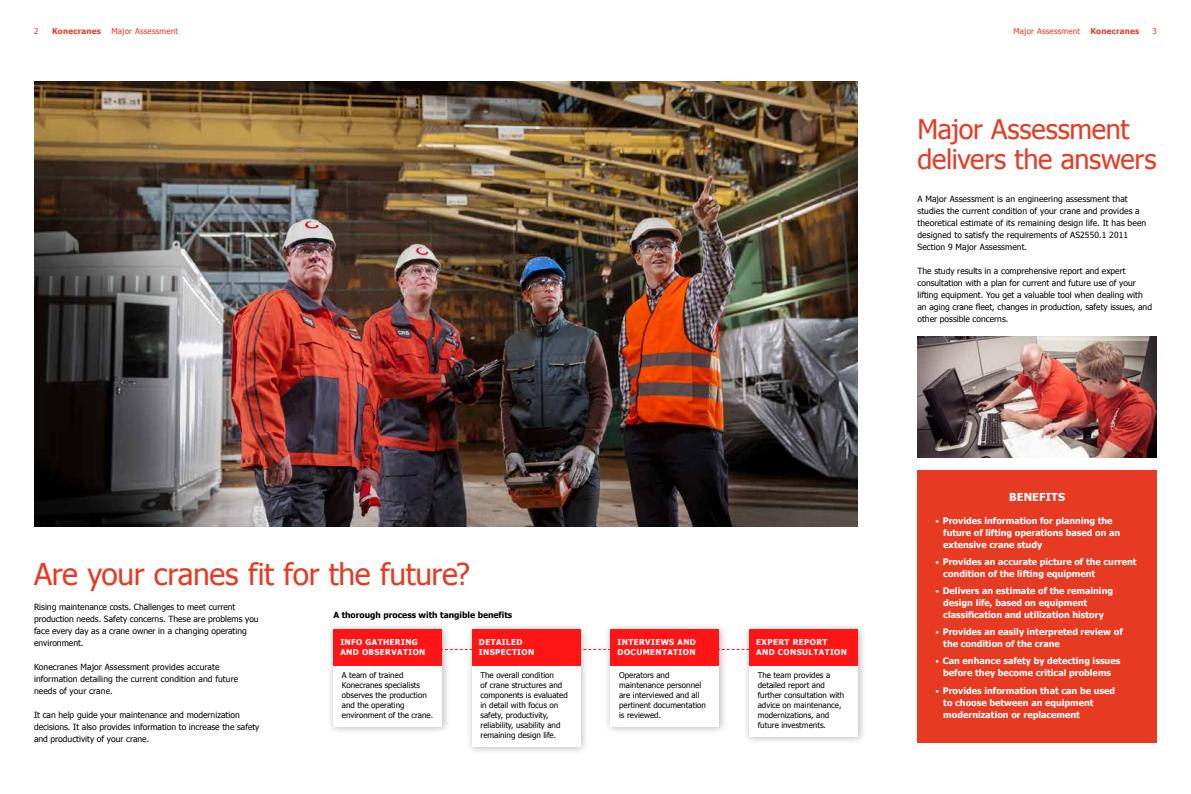
<style>
.page{position:relative;width:1191px;height:794px;background:#fff}
.page>*{position:absolute;margin:0;border:0;box-sizing:border-box;transform-origin:0 0}
.t1{font:30px "Tahoma";letter-spacing:-.01em;color:#e73a22}
.t2{font:27px/30px "Tahoma";letter-spacing:-.01em;color:#e73a22}
.t3{font:700 11px "Tahoma";letter-spacing:.01em;color:#fff}
.t4{font:700 9px/12px "Tahoma";color:#fff}
.t5{font:8.5px/12px "Tahoma";color:#000}
.t6{font:700 8.5px "Tahoma";color:#000}
.t7{font:8px/10px "Tahoma";color:#000}
.t8{font:700 8px/10px "Tahoma";letter-spacing:.05em;color:#fff}
.t9{font:8px "Tahoma";letter-spacing:.025em;color:#e73a22}
.t10{font:700 8px "Tahoma";letter-spacing:.025em;color:#e73a22}
.s1{font-weight:400;font-size:8px}
</style>
<div class="page">
<img style="left:34px;top:81px;width:823px;height:445px">
<svg style="left:450px;top:649px;width:292px;height:1px"></svg>
<div style="left:917px;top:470px;width:240px;height:272px;background:#e73a22"></div>
<div style="left:327px;top:622px;width:123px;height:113px;background:#000;opacity:.3"></div>
<div style="left:333px;top:629px;width:109px;height:97px;background:#fff"></div>
<div style="left:333px;top:629px;width:109px;height:36px;background:#ff1515"></div>
<div style="left:465px;top:622px;width:124px;height:133px;background:#000;opacity:.3"></div>
<div style="left:472px;top:629px;width:108px;height:117px;background:#fff"></div>
<div style="left:472px;top:629px;width:108px;height:36px;background:#ff1515"></div>
<div style="left:604px;top:622px;width:124px;height:113px;background:#000;opacity:.3"></div>
<div style="left:610px;top:629px;width:109px;height:97px;background:#fff"></div>
<div style="left:610px;top:629px;width:109px;height:36px;background:#ff1515"></div>
<div style="left:742px;top:622px;width:124px;height:123px;background:#000;opacity:.3"></div>
<div style="left:749px;top:629px;width:108px;height:107px;background:#fff"></div>
<div style="left:749px;top:629px;width:108px;height:36px;background:#ff1515"></div>
<img style="left:917px;top:337px;width:240px;height:120px">
<p class="t9" style="left:34px;top:26px;width:6px">2</p>
<p class="t10" style="left:52px;top:25px;width:50px">Konecranes</p>
<p class="t9" style="left:112px;top:26px;width:68px">Major Assessment</p>
<p class="t9" style="left:1013px;top:26px;width:68px">Major Assessment</p>
<p class="t10" style="left:1090px;top:25px;width:50px">Konecranes</p>
<p class="t9" style="left:1152px;top:26px;width:6px">3</p>
<h2 class="t2" style="left:917px;top:113px;width:240px">Major Assessment delivers the answers</h2>
<p class="t5" style="left:917px;top:193px;width:230px">A Major Assessment is an engineering assessment that studies the current condition of your crane and provides a theoretical estimate of its remaining design life. It has been designed to satisfy the requirements of AS2550.1 2011<br>Section 9 Major Assessment.</p>
<p class="t5" style="left:917px;top:265px;width:236px">The study results in a comprehensive report and expert consultation with a plan for current and future use of your lifting equipment. You get a valuable tool when dealing with an aging crane fleet, changes in production, safety issues, and other possible concerns.</p>
<h1 class="t1" style="left:34px;top:554px;width:437px">Are your cranes fit for the future?</h1>
<p class="t5" style="left:34px;top:601px;width:226px">Rising maintenance costs. Challenges to meet current production needs. Safety concerns. These are problems you face every day as a crane owner in a changing operating environment.</p>
<p class="t5" style="left:34px;top:661px;width:206px">Konecranes Major Assessment provides accurate information detailing the current condition and future needs of your crane.</p>
<p class="t5" style="left:34px;top:709px;width:227px">It can help guide your maintenance and modernization decisions. It also provides information to increase the safety and productivity of your crane.</p>
<p class="t6" style="left:333px;top:608px;width:180px">A thorough process with tangible benefits</p>
<p class="t8" style="left:340px;top:637px;width:87px">INFO GATHERING<br>AND OBSERVATION</p>
<p class="t8" style="left:479px;top:637px;width:57px">DETAILED<br>INSPECTION</p>
<p class="t7" style="left:342px;top:669px;width:93px">A team of trained<br>Konecranes specialists observes the production and the operating environment of the crane.</p>
<p class="t7" style="left:480px;top:669px;width:89px">The overall condition<br>of crane structures and components is evaluated in detail with focus on safety, productivity, reliability, usability and remaining design life.</p>
<p class="t8" style="left:617px;top:637px;width:80px">INTERVIEWS AND<br>DOCUMENTATION</p>
<p class="t7" style="left:619px;top:669px;width:88px">Operators and maintenance personnel are interviewed and all pertinent documentation is reviewed.</p>
<p class="t8" style="left:756px;top:637px;width:92px">EXPERT REPORT<br>AND CONSULTATION</p>
<p class="t7" style="left:757px;top:669px;width:88px">The team provides a detailed report and further consultation with advice on maintenance, modernizations, and future investments.</p>
<p class="t3" style="left:1009px;top:489px;width:58px">BENEFITS</p>
<p class="t4" style="left:943px;top:514px;width:178px;text-indent:-8px"><span class="s1">•</span> Provides information for planning the future of lifting operations based on an extensive crane study</p>
<p class="t4" style="left:943px;top:555px;width:195px;text-indent:-8px"><span class="s1">•</span> Provides an accurate picture of the current condition of the lifting equipment</p>
<p class="t4" style="left:943px;top:584px;width:171px;text-indent:-8px"><span class="s1">•</span> Delivers an estimate of the remaining design life, based on equipment classification and utilization history</p>
<p class="t4" style="left:943px;top:625px;width:181px;text-indent:-8px"><span class="s1">•</span> Provides an easily interpreted review of the condition of the crane</p>
<p class="t4" style="left:935px;top:654px;width:186px;text-align:center"><span class="s1">•</span> Can enhance safety by detecting issues before they become critical problems</p>
<p class="t4" style="left:943px;top:684px;width:173px;text-indent:-8px"><span class="s1">•</span> Provides information that can be used to choose between an equipment modernization or replacement</p>
</div>
